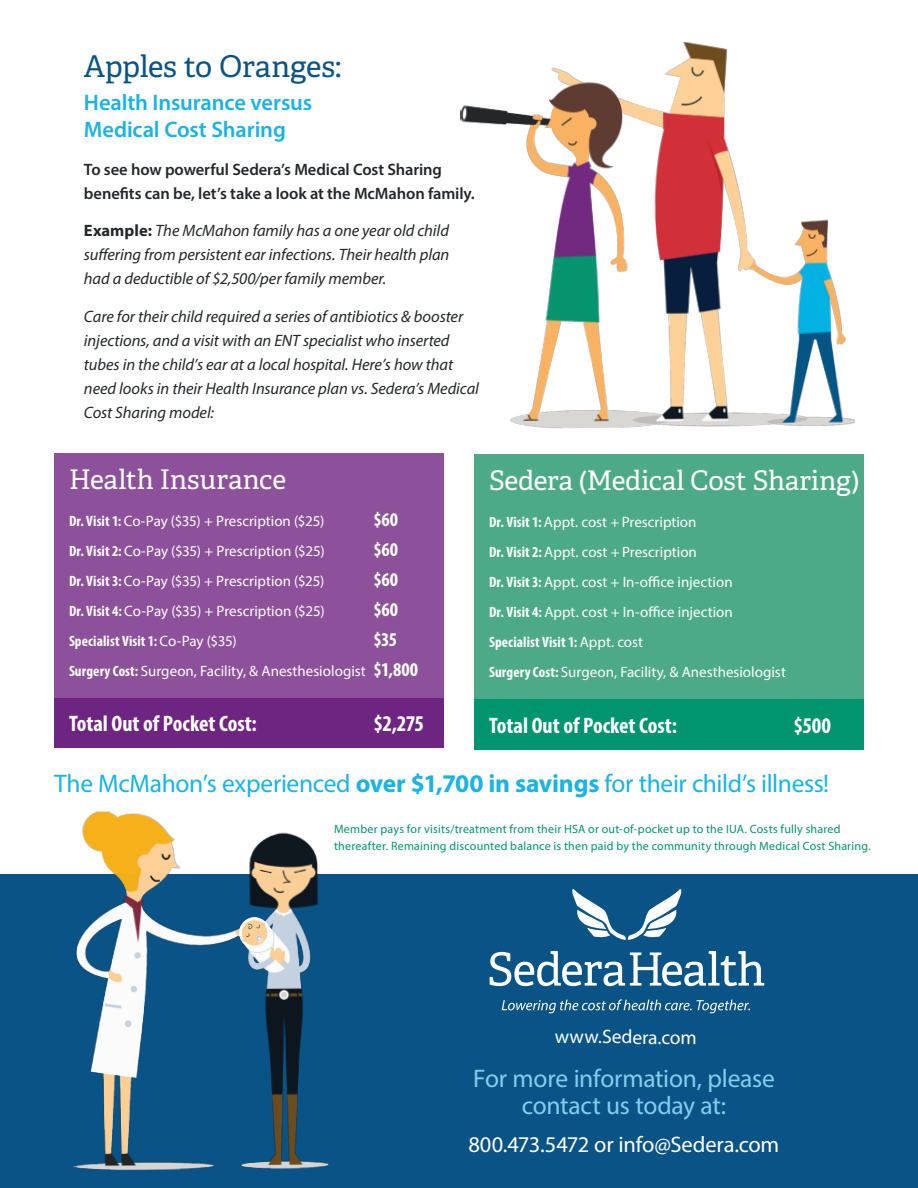
<style>
.page{position:relative;width:918px;height:1188px;background:#fff}
.page>*{position:absolute;margin:0;border:0;box-sizing:border-box;transform-origin:0 0}
.Header_2_0{font:30px "Adelle";letter-spacing:-.01em;color:#0a5386}
.Header_2_0-2{font:27px "Adelle";letter-spacing:-.005em;color:#fff}
.Header_3_2_-_dk_blue{font:25.5px "Myriad Pro";letter-spacing:-.015em;color:#1ab3e4}
.Body_-_white{font:25.5px/27px "Myriad Pro";letter-spacing:-.01em;color:#86cced;text-align:center}
.Body_-_white-2{font:700 condensed 22.5px "Myriad Pro";color:#fff}
.Header_3_0{font:600 22.5px/27px "Myriad Pro";letter-spacing:-.01em;color:#1ab3e4}
.Body_-_white-3{font:22.5px "Myriad Pro";letter-spacing:-.005em;color:#fff}
.Body_-_white-4{font:700 condensed 19.5px "Myriad Pro";color:#fff}
.Body_-_white-5{font:19.5px "Myriad Pro";letter-spacing:-.015em;color:#fff}
.Body_-_dark_gray{font:italic 16.5px/24px "Myriad Pro";letter-spacing:-.005em;color:#242729;text-align:justify}
.Body_-_dark_gray-2{font:600 16.5px/24px "Myriad Pro";letter-spacing:-.005em;color:#242729}
.Body_-_white-6{font:15px "Myriad Pro";color:#fff}
.Body_-_white-7{font:700 condensed 15px "Myriad Pro";letter-spacing:.005em;color:#fff}
.Footnotes{font:12px/16.5px "Myriad Pro";letter-spacing:.015em;color:#00946f}
.s1{font-weight:700;font-style:normal}
.s2{font-weight:700;font-stretch:condensed}
.s3{font-weight:400;font-stretch:normal}
.s4{font-weight:700;font-stretch:condensed;font-size:19.5px}
.s5{font-weight:700}
</style>
<div class="page">
<div style="left:0;top:875px;width:918px;height:313px;background:#0a5386"></div>
<div style="left:54px;top:697px;width:390px;height:51px;background:#6e2581"></div>
<div style="left:54px;top:453px;width:390px;height:244px;background:#8c519a"></div>
<div style="left:474px;top:699px;width:390px;height:50px;background:#00946f"></div>
<div style="left:474px;top:454px;width:390px;height:245px;background:#4daa89"></div>
<svg style="left:572px;top:889px;width:110px;height:51px"></svg>
<svg style="left:490px;top:951px;width:274px;height:35px"></svg>
<svg style="left:502px;top:999px;width:248px;height:14px"></svg>
<img style="left:70px;top:811px;width:258px;height:359px">
<img style="left:460px;top:42px;width:395px;height:387px">
<p class="Header_2_0" style="left:84px;top:48px;width:259px">Apples to Oranges:</p>
<p class="Header_3_0" style="left:84px;top:89px;width:230px">Health Insurance versus<br>Medical Cost Sharing</p>
<p class="Body_-_dark_gray-2" style="left:84px;top:157px;width:392px">To see how powerful Sedera’s Medical Cost Sharing benefits can be, let’s take a look at the McMahon family.</p>
<p class="Body_-_dark_gray" style="left:84px;top:219px;width:367px"><span class="s1">Example:</span> The McMahon family has a one year old child suffering from persistent ear infections. Their health plan had a deductible of $2,500/per family member.</p>
<p class="Body_-_dark_gray" style="left:84px;top:304px;width:397px;text-align:left">Care for their child required a series of antibiotics &amp; booster injections, and a visit with an ENT specialist who inserted tubes in the child’s ear at a local hospital. Here’s how that need looks in their Health Insurance plan vs. Sedera’s Medical Cost Sharing model:</p>
<p class="Header_2_0-2" style="left:69px;top:463px;width:219px">Health Insurance</p>
<p class="Body_-_white-6" style="left:69px;top:511px;width:257px"><span class="s2">Dr. Visit 1:</span> Co-Pay ($35) + Prescription ($25)</p>
<p class="Body_-_white-4" style="left:374px;top:507px;width:26px">$60</p>
<p class="Body_-_white-6" style="left:69px;top:541px;width:257px"><span class="s2">Dr. Visit 2:</span> Co-Pay ($35) + Prescription ($25)</p>
<p class="Body_-_white-4" style="left:374px;top:537px;width:26px">$60</p>
<p class="Body_-_white-6" style="left:69px;top:571px;width:257px"><span class="s2">Dr. Visit 3:</span> Co-Pay ($35) + Prescription ($25)</p>
<p class="Body_-_white-4" style="left:374px;top:567px;width:26px">$60</p>
<p class="Body_-_white-6" style="left:69px;top:601px;width:257px"><span class="s2">Dr. Visit 4:</span> Co-Pay ($35) + Prescription ($25)</p>
<p class="Body_-_white-4" style="left:374px;top:597px;width:26px">$60</p>
<p class="Body_-_white-7" style="left:69px;top:631px;width:169px">Specialist Visit 1: <span class="s3">Co-Pay ($35)</span></p>
<p class="Body_-_white-4" style="left:374px;top:627px;width:25px">$35</p>
<p class="Body_-_white-6" style="left:69px;top:661px;width:351px"><span class="s2">Surgery Cost:</span> Surgeon, Facility, &amp; Anesthesiologist <span class="s4">$1,800</span></p>
<p class="Body_-_white-2" style="left:69px;top:710px;width:189px">Total Out of Pocket Cost:</p>
<p class="Body_-_white-2" style="left:374px;top:710px;width:52px">$2,275</p>
<p class="Header_2_0-2" style="left:489px;top:464px;width:372px">Sedera (Medical Cost Sharing)</p>
<p class="Body_-_white-6" style="left:489px;top:513px;width:209px"><span class="s2">Dr. Visit 1:</span> Appt. cost + Prescription</p>
<p class="Body_-_white-6" style="left:489px;top:543px;width:209px"><span class="s2">Dr. Visit 2:</span> Appt. cost + Prescription</p>
<p class="Body_-_white-6" style="left:489px;top:573px;width:245px"><span class="s2">Dr. Visit 3:</span> Appt. cost + In-office injection</p>
<p class="Body_-_white-6" style="left:489px;top:603px;width:245px"><span class="s2">Dr. Visit 4:</span> Appt. cost + In-office injection</p>
<p class="Body_-_white-7" style="left:489px;top:632px;width:155px">Specialist Visit 1: <span class="s3">Appt. cost</span></p>
<p class="Body_-_white-6" style="left:489px;top:663px;width:298px"><span class="s2">Surgery Cost:</span> Surgeon, Facility, &amp; Anesthesiologist</p>
<p class="Body_-_white-2" style="left:489px;top:711px;width:189px">Total Out of Pocket Cost:</p>
<p class="Body_-_white-2" style="left:794px;top:711px;width:39px">$500</p>
<p class="Header_3_2_-_dk_blue" style="left:54px;top:768px;width:777px">The McMahon’s experienced <span class="s5">over $1,700 in savings</span> for their child’s illness!</p>
<p class="Footnotes" style="left:334px;top:821px;width:538px">Member pays for visits/treatment from their HSA or out-of-pocket up to the IUA. Costs fully shared thereafter. Remaining discounted balance is then paid by the community through Medical Cost Sharing.</p>
<p class="Body_-_white-5" style="left:555px;top:1025px;width:144px">www.Sedera.com</p>
<p class="Body_-_white" style="left:473px;top:1065px;width:303px">For more information, please contact us today at:</p>
<p class="Body_-_white-3" style="left:468px;top:1131px;width:312px">800.473.5472 or info@Sedera.com</p>
</div>
